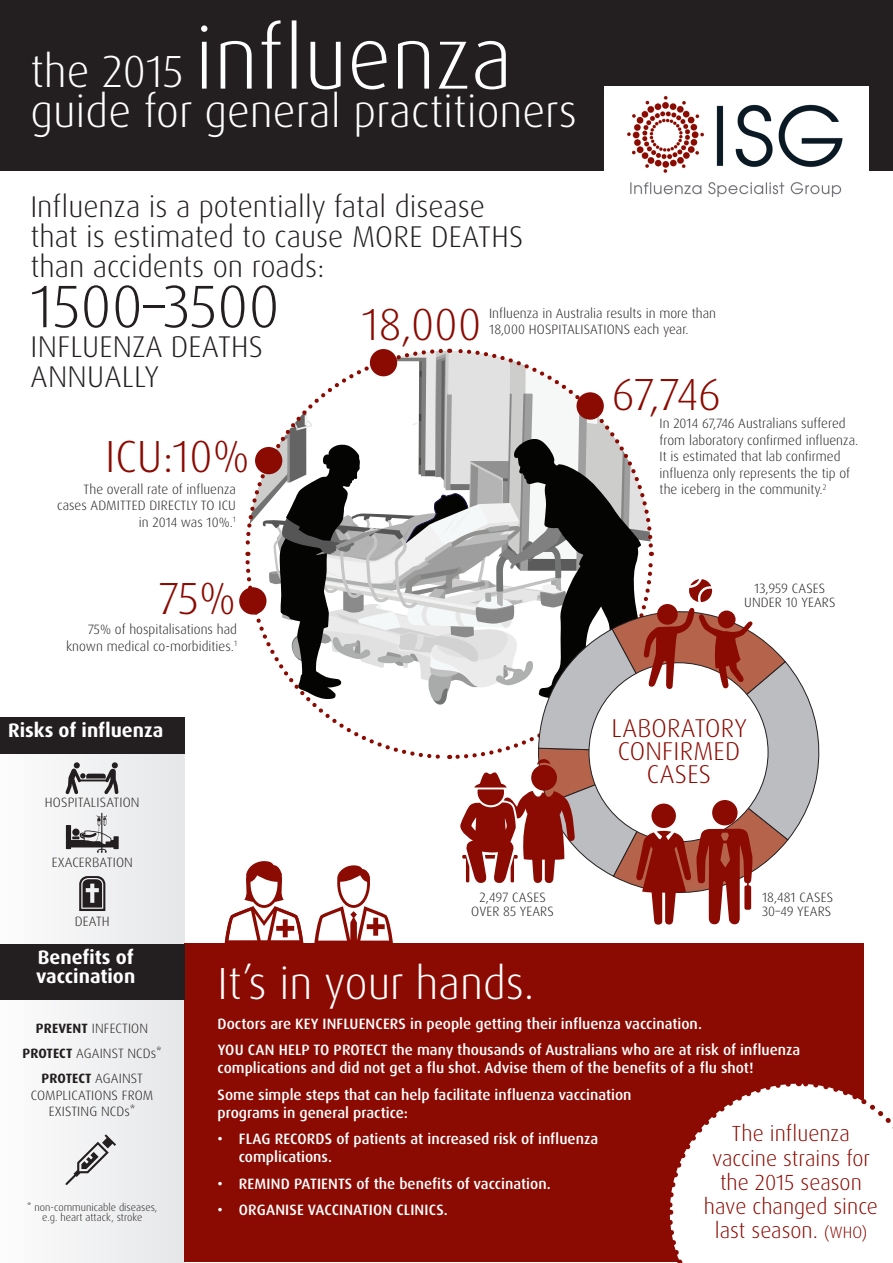
<style>
.page{position:relative;width:893px;height:1263px;background:#fff}
.page>*{position:absolute;margin:0;border:0;box-sizing:border-box;transform-origin:0 0}
.t1{font:300 86.85px "Dax OT";color:#fff}
.t2{font:300 60px "Dax OT";color:#231f20}
.t3{font:300 45px "Dax OT";color:#fff}
.t4{font:300 45px "Dax OT";color:#8b0a02}
.t5{font:300 30px/30px "Dax OT";letter-spacing:.01em;color:#231f20}
.t6{font:300 25.8px/23.2px "Dax OT";letter-spacing:.01em;color:#8b0a02;text-align:center}
.t7{font:300 21.9px/24.3px "Dax OT";color:#8b0a02;text-align:center}
.t8{font:700 19.5px/19.5px "Dax OT";color:#fff}
.t9{font:500 15px/26.5px "Dax OT";letter-spacing:.01em;color:#fff}
.t10{font:300 13.5px/16.5px "Dax OT";letter-spacing:.01em;color:#231f20;text-align:center}
.t11{font:300 10.5px/10.5px "Dax OT";color:#231f20;text-align:center}
.s1{font-size:45px}
.s2{font-weight:700}
.s3{font-size:16.5px}
</style>
<div class="page">
<div style="left:0;top:718px;width:185px;height:545px;background:#f1f2f3"></div>
<div style="left:185px;top:944px;width:679px;height:318px;background:#8b0a02"></div>
<div style="left:0;top:0;width:893px;height:170px;background:#231f20"></div>
<div style="left:604px;top:86px;width:264px;height:115px;background:#fff"></div>
<img style="left:627px;top:96px;width:216px;height:101px">
<svg style="left:669px;top:1083px;width:224px;height:180px"></svg>
<svg style="left:65px;top:762px;width:54px;height:32px"></svg>
<svg style="left:66px;top:813px;width:53px;height:40px"></svg>
<svg style="left:79px;top:876px;width:26px;height:35px"></svg>
<svg style="left:66px;top:1134px;width:50px;height:51px"></svg>
<svg style="left:225px;top:348px;width:605px;height:596px"></svg>
<div style="left:0;top:718px;width:185px;height:36px;background:#231f20"></div>
<div style="left:0;top:944px;width:185px;height:55px;background:#231f20"></div>
<h1 class="t1" style="left:30px;top:4px;width:484px"><span class="s1">the 2015</span> influenza</h1>
<h3 class="t3" style="left:30px;top:83px;width:548px">guide for general practitioners</h3>
<h3 class="t5" style="left:30px;top:192px;width:494px">Influenza is a potentially fatal disease that is estimated to cause more deaths than accidents on roads:</h3>
<h2 class="t2" style="left:30px;top:269px;width:251px">1500–3500</h2>
<h3 class="t5" style="left:31px;top:332px;width:234px">i nfluenza deaths annually</h3>
<p class="t10" style="left:489px;top:305px;width:228px;text-align:left">Influenza in Australia results in more than<br>18,000 hospitalisations each year.</p>
<h3 class="t4" style="left:362px;top:296px;width:121px">18,000</h3>
<h3 class="t4" style="left:612px;top:366px;width:111px">67,746</h3>
<p class="t10" style="left:660px;top:415px;width:200px;text-align:left">In 2014 67,746 Australians suffered from laboratory confirmed influenza.<br>It is estimated that lab confirmed influenza only represents the tip of the iceberg in the community.<sup>2</sup></p>
<h3 class="t4" style="left:105px;top:428px;width:146px">ICU:10%</h3>
<p class="t10" style="left:84px;top:481px;width:154px">The overall rate of influenza</p>
<p class="t10" style="left:57px;top:497px;width:172px">cases admitted di rectly to ICU</p>
<p class="t10" style="left:139px;top:514px;width:99px">in 2014 was 10%.<sup>1</sup></p>
<h3 class="t4" style="left:159px;top:571px;width:78px">75%</h3>
<p class="t10" style="left:66px;top:621px;width:172px;text-align:right">75% of hospitalisations had known medical co-morbidities.<sup>1</sup></p>
<h3 class="t8" style="left:8px;top:721px;width:157px">Risks of influenza</h3>
<p class="t10" style="left:45px;top:795px;width:96px">hospitalisation</p>
<p class="t10" style="left:52px;top:854px;width:83px">exacerbation</p>
<p class="t10" style="left:75px;top:913px;width:36px">death</p>
<h3 class="t8" style="left:36px;top:947px;width:101px">Benefits of vaccination</h3>
<p class="t10" style="left:471px;top:891px;width:84px;line-height:13.5px">2,497 cases over 85 years</p>
<h3 class="t3" style="left:218px;top:955px;width:318px">It’s in your hands.</h3>
<p class="t10" style="left:744px;top:582px;width:93px;line-height:13.5px">13,959 cases under 10 years</p>
<h3 class="t6" style="left:611px;top:716px;width:137px">Laboratory confi rmed cases</h3>
<p class="t10" style="left:762px;top:891px;width:72px;line-height:13.5px;text-align:left">18,481 cases<br>30–49 years</p>
<p class="t10" style="left:22px;top:1016px;width:141px;line-height:25px"><span class="s2">Prevent</span> i nfecti on<br><span class="s2">Protect</span> agai nst NCDs*<br><span class="s2">Protect</span> agai nst</p>
<p class="t10" style="left:31px;top:1087px;width:124px">complications from existi ng NCDs*</p>
<p class="t11" style="left:27px;top:1202px;width:132px">* non-communicable diseases, e.g. heart attack, stroke</p>
<p class="t9" style="left:218px;top:1010px;width:584px">Doctors are key influencers in people getting their influenza vaccination.<br>You can help to protect the many thousands of Australians who are at risk of influenza</p>
<p class="t9" style="left:218px;top:1055px;width:537px">complications and did not get a flu shot. Advise them of the benefits of a flu shot!<br>Some simple steps that can help facilitate influenza vaccination</p>
<p class="t9" style="left:218px;top:1099px;width:192px">programs in general practice:</p>
<p class="t9" style="left:239px;top:1130px;width:361px;line-height:18px;text-indent:-21px">• Flag records of patients at increased risk of influenza complications.</p>
<p class="t9" style="left:218px;top:1170px;width:335px">• Remind patients of the benefits of vaccination.</p>
<p class="t9" style="left:218px;top:1197px;width:232px">• OrganisE vaccination clinics.</p>
<h3 class="t7" style="left:704px;top:1122px;width:176px">The influenza vaccine strains for the 2015 season have changed since last season. <span class="s3">(WHO)</span></h3>
</div>
